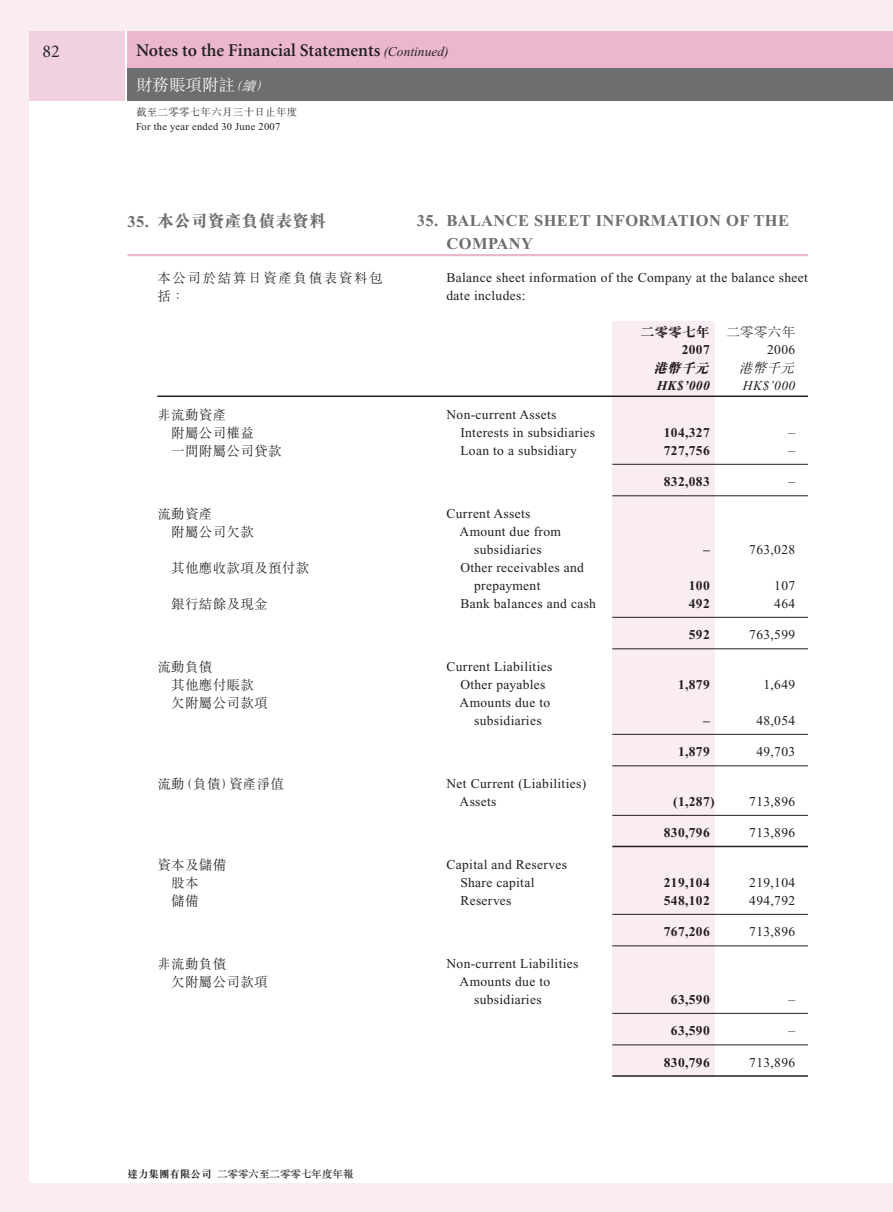
<style>
.page{position:relative;width:893px;height:1212px;background:#fff}
.page>*{position:absolute;margin:0;border:0;box-sizing:border-box;transform-origin:0 0}
.t1{font:600 18px "Minion";color:#231f20}
.t2{font:18px "Minion";color:#231f20}
.t3{font:700 16.5px/22.5px "Times New Roman";letter-spacing:.025em;color:#6c6e70}
.t4{font:16.5px "M Sung HK Xbold B5 pc H";letter-spacing:.025em;color:#6c6e70}
.t5{font:16.5px "M Sung HK Light B5 pc H";color:#fff}
.t6{font:13.5px/18px "Times New Roman";letter-spacing:.025em;color:#231f20}
.t7{font:13.5px "M Sung HK Light B5 pc H";letter-spacing:.025em;color:#231f20}
.t8{font:700 13.5px "Times New Roman";letter-spacing:.025em;color:#231f20}
.t9{font:13.5px/18px "M Sung HK Light B5 pc H";letter-spacing:.12em;color:#231f20}
.t10{font:13.5px/17.2px "M Sung HK Xbold B5 pc H";letter-spacing:.025em;color:#231f20}
.t11{font:italic 700 13.5px "Times New Roman";color:#231f20}
.t12{font:italic 13.5px "Times New Roman";color:#231f20}
.t13{font:italic 13.5px "M Sung HK Xbold B5 pc H";color:#231f20}
.t14{font:italic 13.5px "M Sung HK Light B5 pc H";color:#231f20}
.t15{font:10.5px/14.4px "Times New Roman";letter-spacing:.025em;color:#231f20}
.t16{font:10.5px "M Sung HK Medium B5 pc H";color:#231f20}
.s1{font-family:"Times New Roman";font-weight:400;font-style:italic;font-size:13.5px}
.s2{font-style:italic;font-size:13.5px}
.s3{font-family:"M Sung HK Light B5 pc H"}
.s4{font-family:"Times New Roman";font-weight:700}
.s5{font-family:"M Sung HK Bold B5 pc H"}
</style>
<div class="page">
<div style="left:0;top:30px;width:125px;height:71px;background:#f1d1e0"></div>
<div style="left:0;top:1183px;width:893px;height:29px;background:#f9edf2"></div>
<div style="left:0;top:0;width:29px;height:1212px;background:#f9edf2"></div>
<div style="left:128px;top:30px;width:765px;height:38px;background:#ebb7ce"></div>
<div style="left:128px;top:68px;width:765px;height:33px;background:#6c6e70"></div>
<div style="left:0;top:0;width:893px;height:30px;background:#f9edf2"></div>
<div style="left:612px;top:321px;width:102px;height:755px;background:#f9edf2"></div>
<hr style="left:128px;top:254px;width:680px;height:2px;background:#ebb7ce">
<hr style="left:157px;top:395px;width:651px;height:2px;background:#231f20">
<hr style="left:612px;top:464px;width:196px;height:1px;background:#231f20">
<hr style="left:612px;top:495px;width:196px;height:1px;background:#231f20">
<hr style="left:612px;top:617px;width:196px;height:1px;background:#231f20">
<hr style="left:612px;top:648px;width:196px;height:1px;background:#231f20">
<hr style="left:612px;top:734px;width:196px;height:1px;background:#231f20">
<hr style="left:612px;top:765px;width:196px;height:1px;background:#231f20">
<hr style="left:612px;top:815px;width:196px;height:1px;background:#231f20">
<hr style="left:612px;top:846px;width:196px;height:1px;background:#231f20">
<hr style="left:612px;top:914px;width:196px;height:1px;background:#231f20">
<hr style="left:612px;top:945px;width:196px;height:1px;background:#231f20">
<hr style="left:612px;top:1013px;width:196px;height:1px;background:#231f20">
<hr style="left:612px;top:1044px;width:196px;height:1px;background:#231f20">
<hr style="left:612px;top:1075px;width:196px;height:2px;background:#231f20">
<p class="t2" style="left:43px;top:44px;width:19px">82</p>
<p class="t1" style="left:136px;top:43px;width:314px">Notes to the Financial Statements <span class="s1">(Continued)</span></p>
<p class="t5" style="left:136px;top:79px;width:138px">財務賬項附註<span class="s2">（續）</span></p>
<p class="t15" style="left:136px;top:106px;width:163px"><span class="s3">截至二零零七年六月三十日止年度<br></span>For the year ended 30 June 2007</p>
<p class="t4" style="left:128px;top:215px;width:200px"><span class="s4">35.</span> 本公司資產負債表資料</p>
<p class="t9" style="left:157px;top:271px;width:227px">本公司於結算日資產負債表資料包括：</p>
<p class="t3" style="left:446px;top:211px;width:344px;text-indent:-30px">35. BALANCE SHEET INFORMATION OF THE<br>COMPANY</p>
<p class="t6" style="left:446px;top:270px;width:363px">Balance sheet information of the Company at the balance sheet date includes:</p>
<p class="t10" style="left:682px;top:325px;width:115px;text-indent:-41px">二零零七年 <span class="s3">二零零六年<br></span><span class="s4">2007</span></p>
<p class="t6" style="left:767px;top:342px;width:30px">2006</p>
<p class="t13" style="left:653px;top:363px;width:60px">港幣千元</p>
<p class="t14" style="left:739px;top:363px;width:60px">港幣千元</p>
<p class="t11" style="left:657px;top:381px;width:55px">HK$’000</p>
<p class="t12" style="left:743px;top:381px;width:54px">HK$’000</p>
<p class="t7" style="left:157px;top:409px;width:70px">非流動資產</p>
<p class="t6" style="left:446px;top:407px;width:111px">Non-current Assets</p>
<p class="t7" style="left:157px;top:427px;width:98px">　附屬公司權益</p>
<p class="t6" style="left:460px;top:425px;width:136px">Interests in subsidiaries</p>
<p class="t8" style="left:664px;top:428px;width:47px">104,327</p>
<p class="t6" style="left:788px;top:425px;width:8px">–</p>
<p class="t7" style="left:157px;top:445px;width:126px">　一間附屬公司貸款</p>
<p class="t6" style="left:460px;top:443px;width:118px">Loan to a subsidiary</p>
<p class="t8" style="left:664px;top:446px;width:47px">727,756</p>
<p class="t6" style="left:788px;top:443px;width:8px">–</p>
<p class="t8" style="left:664px;top:477px;width:47px">832,083</p>
<p class="t6" style="left:788px;top:474px;width:8px">–</p>
<p class="t7" style="left:157px;top:508px;width:57px">流動資產</p>
<p class="t6" style="left:446px;top:506px;width:85px">Current Assets</p>
<p class="t7" style="left:157px;top:526px;width:98px">　附屬公司欠款</p>
<p class="t6" style="left:460px;top:524px;width:103px;text-align:center">Amount due from subsidiaries</p>
<p class="t8" style="left:703px;top:545px;width:8px">–</p>
<p class="t6" style="left:749px;top:542px;width:47px">763,028</p>
<p class="t7" style="left:157px;top:562px;width:153px">　其他應收款項及預付款</p>
<p class="t6" style="left:474px;top:560px;width:111px;text-indent:-14px">Other receivables and prepayment</p>
<p class="t8" style="left:689px;top:581px;width:22px">100</p>
<p class="t6" style="left:774px;top:578px;width:22px">107</p>
<p class="t7" style="left:157px;top:598px;width:112px">　銀行結餘及現金</p>
<p class="t6" style="left:460px;top:596px;width:137px">Bank balances and cash</p>
<p class="t8" style="left:689px;top:599px;width:22px">492</p>
<p class="t6" style="left:774px;top:596px;width:22px">464</p>
<p class="t8" style="left:689px;top:630px;width:22px">592</p>
<p class="t6" style="left:749px;top:627px;width:47px">763,599</p>
<p class="t7" style="left:157px;top:661px;width:57px">流動負債</p>
<p class="t6" style="left:446px;top:659px;width:107px">Current Liabilities</p>
<p class="t7" style="left:157px;top:679px;width:98px">　其他應付賬款</p>
<p class="t6" style="left:460px;top:677px;width:87px">Other payables</p>
<p class="t8" style="left:678px;top:680px;width:33px">1,879</p>
<p class="t6" style="left:763px;top:677px;width:33px">1,649</p>
<p class="t7" style="left:157px;top:697px;width:112px">　欠附屬公司款項</p>
<p class="t6" style="left:460px;top:695px;width:92px;text-align:center">Amounts due to subsidiaries</p>
<p class="t8" style="left:703px;top:716px;width:8px">–</p>
<p class="t6" style="left:756px;top:713px;width:40px">48,054</p>
<p class="t8" style="left:678px;top:747px;width:33px">1,879</p>
<p class="t6" style="left:756px;top:744px;width:40px">49,703</p>
<p class="t7" style="left:157px;top:778px;width:128px">流動（負債）資產淨值</p>
<p class="t6" style="left:460px;top:776px;width:128px;text-indent:-13px">Net Current (Liabilities)<br>Assets</p>
<p class="t8" style="left:673px;top:797px;width:43px">(1,287)</p>
<p class="t6" style="left:749px;top:794px;width:47px">713,896</p>
<p class="t8" style="left:664px;top:828px;width:47px">830,796</p>
<p class="t6" style="left:749px;top:825px;width:47px">713,896</p>
<p class="t7" style="left:157px;top:859px;width:70px">資本及儲備</p>
<p class="t6" style="left:446px;top:857px;width:122px">Capital and Reserves</p>
<p class="t7" style="left:157px;top:877px;width:43px">　股本</p>
<p class="t6" style="left:460px;top:875px;width:76px">Share capital</p>
<p class="t8" style="left:664px;top:878px;width:47px">219,104</p>
<p class="t6" style="left:749px;top:875px;width:47px">219,104</p>
<p class="t7" style="left:157px;top:895px;width:43px">　儲備</p>
<p class="t6" style="left:460px;top:893px;width:53px">Reserves</p>
<p class="t8" style="left:664px;top:896px;width:47px">548,102</p>
<p class="t6" style="left:749px;top:893px;width:47px">494,792</p>
<p class="t8" style="left:664px;top:927px;width:47px">767,206</p>
<p class="t6" style="left:749px;top:924px;width:47px">713,896</p>
<p class="t7" style="left:157px;top:958px;width:70px">非流動負債</p>
<p class="t6" style="left:446px;top:956px;width:133px">Non-current Liabilities</p>
<p class="t7" style="left:157px;top:976px;width:112px">　欠附屬公司款項</p>
<p class="t6" style="left:460px;top:974px;width:92px;text-align:center">Amounts due to subsidiaries</p>
<p class="t8" style="left:671px;top:995px;width:40px">63,590</p>
<p class="t6" style="left:788px;top:992px;width:8px">–</p>
<p class="t8" style="left:671px;top:1026px;width:40px">63,590</p>
<p class="t6" style="left:788px;top:1023px;width:8px">–</p>
<p class="t8" style="left:664px;top:1058px;width:47px">830,796</p>
<p class="t6" style="left:749px;top:1055px;width:47px">713,896</p>
<p class="t16" style="left:128px;top:1170px;width:227px"><span class="s5">達力集團有限公司</span> 二零零六至二零零七年度年報</p>
</div>
